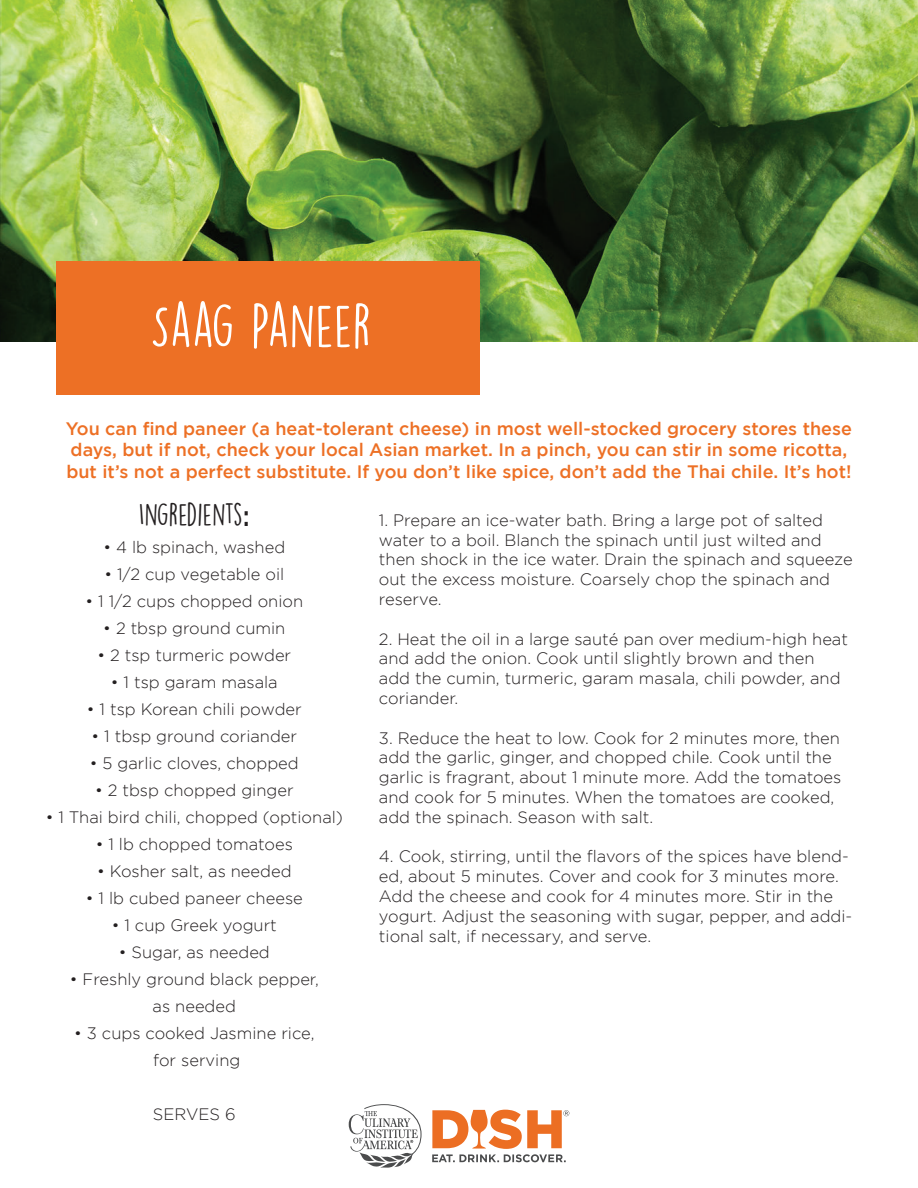
<style>
.page{position:relative;width:918px;height:1188px;background:#fff}
.page>*{position:absolute;margin:0;border:0;box-sizing:border-box;transform-origin:0 0}
.t1{font:55.5px "DK Lemon Yellow Sun";color:#fff}
.t2{font:28.5px "DK Lemon Yellow Sun";color:#231f20}
.t3{font:500 18px/21.6px "Gotham";color:#ed7025}
.t4{font:300 16.5px/19.8px "Gotham";color:#231f20}
.s1{font-family:"Raleway";font-weight:700}
</style>
<div class="page">
<img style="left:0;top:0;width:918px;height:341px">
<div style="left:56px;top:261px;width:424px;height:134px;background:#ed7025"></div>
<svg style="left:349px;top:1104px;width:73px;height:64px"></svg>
<svg style="left:432px;top:1110px;width:137px;height:52px"></svg>
<h1 class="t1" style="left:150px;top:292px;width:223px">SAAG PANEER</h1>
<p class="t3" style="left:66px;top:417px;width:788px">You can find paneer (a heat-tolerant cheese) in most well-stocked grocery stores these days, but if not, check your local Asian market. In a pinch, you can stir in some ricotta, but it’s not a perfect substitute. If you don’t like spice, don’t add the Thai chile. It’s hot!</p>
<h2 class="t2" style="left:139px;top:497px;width:112px">INGREDIENTS<span class="s1">:</span></h2>
<p class="t4" style="left:103px;top:537px;width:183px">• 4 lb spinach, washed</p>
<p class="t4" style="left:104px;top:564px;width:181px">• 1/2 cup vegetable oil</p>
<p class="t4" style="left:86px;top:591px;width:219px">• 1 1/2 cups chopped onion</p>
<p class="t4" style="left:103px;top:618px;width:184px">• 2 tbsp ground cumin</p>
<p class="t4" style="left:97px;top:645px;width:195px">• 2 tsp turmeric powder</p>
<p class="t4" style="left:111px;top:672px;width:168px">• 1 tsp garam masala</p>
<p class="t4" style="left:87px;top:699px;width:216px">• 1 tsp Korean chili powder</p>
<p class="t4" style="left:92px;top:726px;width:207px">• 1 tbsp ground coriander</p>
<p class="t4" style="left:90px;top:753px;width:210px">• 5 garlic cloves, chopped</p>
<p class="t4" style="left:95px;top:780px;width:200px">• 2 tbsp chopped ginger</p>
<p class="t4" style="left:46px;top:807px;width:299px">• 1 Thai bird chili, chopped (optional)</p>
<p class="t4" style="left:96px;top:834px;width:199px">• 1 lb chopped tomatoes</p>
<p class="t4" style="left:97px;top:861px;width:196px">• Kosher salt, as needed</p>
<p class="t4" style="left:86px;top:888px;width:218px">• 1 lb cubed paneer cheese</p>
<p class="t4" style="left:112px;top:915px;width:167px">• 1 cup Greek yogurt</p>
<p class="t4" style="left:119px;top:942px;width:153px">• Sugar, as needed</p>
<p class="t4" style="left:70px;top:966px;width:251px;line-height:27px;text-align:center">• Freshly ground black pepper, as needed</p>
<p class="t4" style="left:74px;top:1020px;width:242px;line-height:27px;text-align:center">• 3 cups cooked Jasmine rice, for serving</p>
<p class="t4" style="left:153px;top:1104px;width:84px">SERVES 6</p>
<p class="t4" style="left:379px;top:510px;width:475px">1. Prepare an ice-water bath. Bring a large pot of salted water to a boil. Blanch the spinach until just wilted and then shock in the ice water. Drain the spinach and squeeze out the excess moisture. Coarsely chop the spinach and reserve.</p>
<p class="t4" style="left:379px;top:629px;width:470px">2. Heat the oil in a large sauté pan over medium-high heat and add the onion. Cook until slightly brown and then add the cumin, turmeric, garam masala, chili powder, and coriander.</p>
<p class="t4" style="left:379px;top:728px;width:464px">3. Reduce the heat to low. Cook for 2 minutes more, then add the garlic, ginger, and chopped chile. Cook until the garlic is fragrant, about 1 minute more. Add the tomatoes and cook for 5 minutes. When the tomatoes are cooked, add the spinach. Season with salt.</p>
<p class="t4" style="left:379px;top:846px;width:475px">4. Cook, stirring, until the flavors of the spices have blend&shy;ed, about 5 minutes. Cover and cook for 3 minutes more.<br>Add the cheese and cook for 4 minutes more. Stir in the yogurt. Adjust the seasoning with sugar, pepper, and addi&shy;tional salt, if necessary, and serve.</p>
</div>
